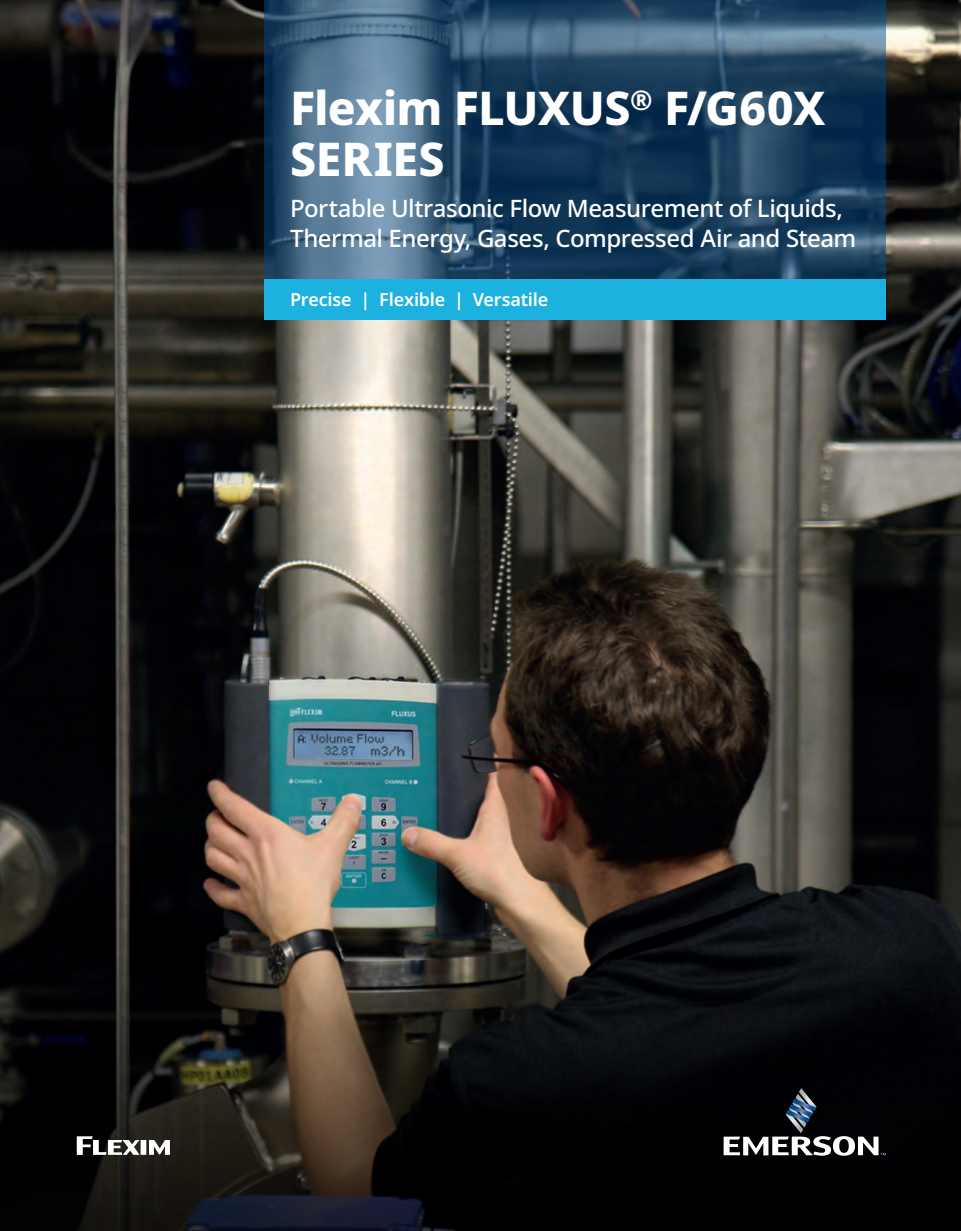
<style>
.page{position:relative;width:961px;height:1231px;background:#fff}
.page>*{position:absolute;margin:0;border:0;box-sizing:border-box;transform-origin:0 0}
.t1{font:800 46.5px/51px "Noto Sans";letter-spacing:-.01em;color:#fff}
.t2{font:500 24px/30px "Noto Sans";letter-spacing:-.02em;color:#fff}
.t3{font:600 18px "Noto Sans";letter-spacing:-.01em;color:#fff}
</style>
<div class="page">
<img style="left:0;top:0;width:961px;height:910px">
<svg style="left:0;top:910px;width:961px;height:321px"></svg>
<svg style="left:264px;top:0;width:621px;height:279px"></svg>
<svg style="left:723px;top:1087px;width:162px;height:68px"></svg>
<svg style="left:77px;top:1136px;width:93px;height:18px"></svg>
<div style="left:264px;top:279px;width:621px;height:41px;background:#1cb1df"></div>
<h1 class="t1" style="left:290px;top:83px;width:537px">Flexim FLUXUS<sup>®</sup> F/G60X<br>SERIES</h1>
<p class="t2" style="left:290px;top:194px;width:568px">Portable Ultrasonic Flow Measurement of Liquids,<br>Thermal Energy, Gases, Compressed Air and Steam</p>
<p class="t3" style="left:290px;top:286px;width:260px">Precise | Flexible | Versatile</p>
</div>
